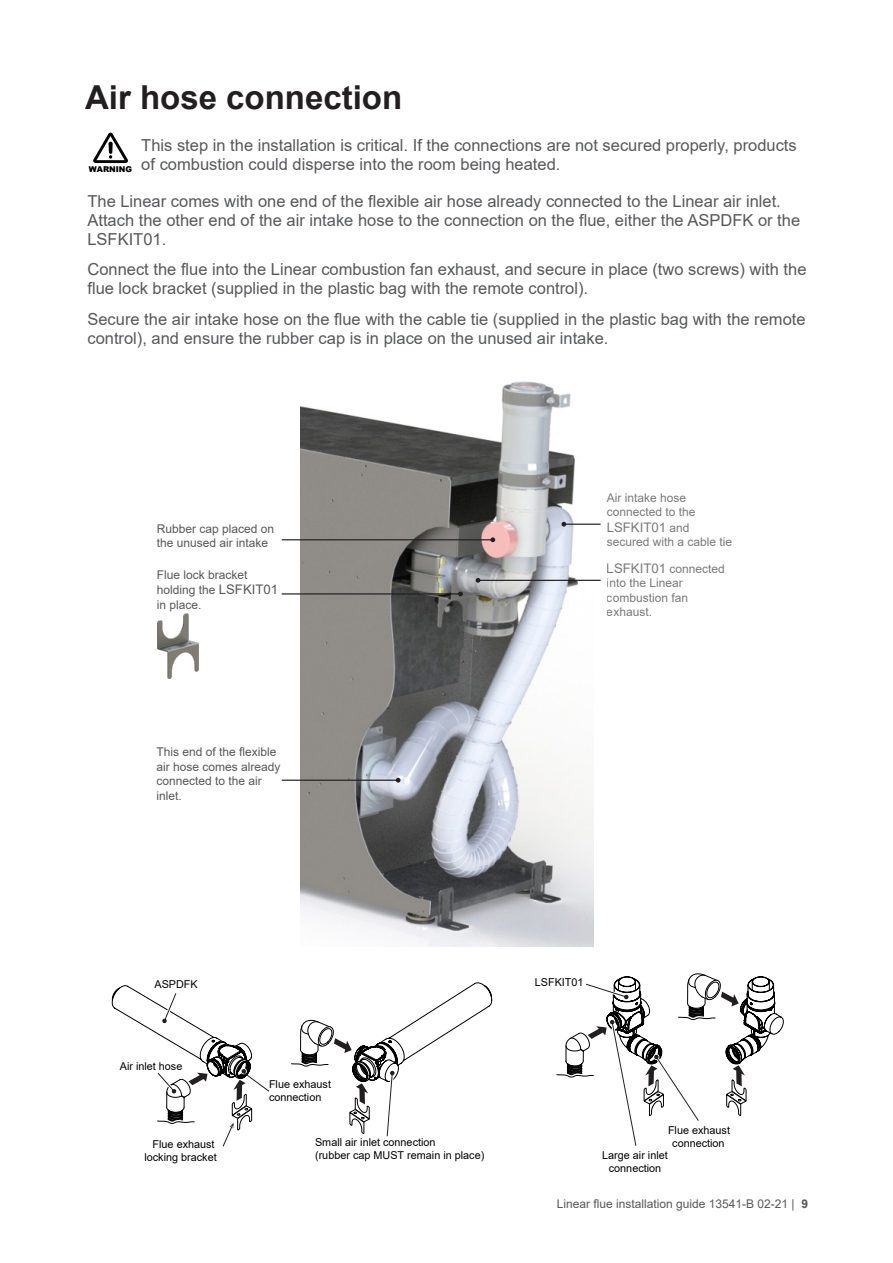
<style>
.page{position:relative;width:893px;height:1263px;background:#fff}
.page>*{position:absolute;margin:0;border:0;box-sizing:border-box;transform-origin:0 0}
._1__page_heading{font:700 33px "Arial";color:#231f20}
.t1{font:16.5px/18.8px "Arial";color:#57585a}
.t2{font:13.2px "Arial";color:#57585a}
.t3{font:12px/14.4px "Arial";color:#57585a}
.t4{font:10.8px/13px "Arial";color:#000;text-align:center}
.t5{font:900 7.95px "Arial";color:#000}
.s1{font-size:13.2px}
.s2{font-size:12px}
.s3{font-weight:700}
</style>
<div class="page">
<img style="left:301px;top:381px;width:292px;height:565px">
<hr style="left:564px;top:524px;width:37px;height:1px;background:#231f20">
<svg style="left:561px;top:522px;width:5px;height:5px"></svg>
<hr style="left:282px;top:539px;width:211px;height:1px;background:#231f20">
<svg style="left:490px;top:537px;width:5px;height:5px"></svg>
<hr style="left:282px;top:593px;width:178px;height:1px;background:#231f20">
<svg style="left:458px;top:591px;width:5px;height:5px"></svg>
<hr style="left:282px;top:780px;width:116px;height:1px;background:#231f20">
<svg style="left:396px;top:778px;width:5px;height:5px"></svg>
<hr style="left:478px;top:580px;width:123px;height:1px;background:#231f20">
<svg style="left:476px;top:578px;width:4px;height:5px"></svg>
<img style="left:158px;top:614px;width:41px;height:64px">
<svg style="left:93px;top:133px;width:35px;height:30px"></svg>
<div style="left:108px;top:142px;width:5px;height:12px;background:#000;border-radius:2px"></div>
<svg style="left:556px;top:973px;width:228px;height:173px"></svg>
<svg style="left:112px;top:985px;width:158px;height:162px"></svg>
<svg style="left:291px;top:982px;width:201px;height:155px"></svg>
<p class="_1__page_heading" style="left:85px;top:74px;width:319px">Air hose connection</p>
<p class="t1" style="left:141px;top:136px;width:657px">This step in the installation is critical. If the connections are not secured properly, products of combustion could disperse into the room being heated.</p>
<p class="t1" style="left:87px;top:192px;width:714px">The Linear comes with one end of the flexible air hose already connected to the Linear air inlet.<br>Attach the other end of the air intake hose to the connection on the flue, either the ASPDFK or the<br>LSFKIT01.</p>
<p class="t1" style="left:87px;top:260px;width:721px">Connect the flue into the Linear combustion fan exhaust, and secure in place (two screws) with the flue lock bracket (supplied in the plastic bag with the remote control).</p>
<p class="t1" style="left:87px;top:310px;width:720px">Secure the air intake hose on the flue with the cable tie (supplied in the plastic bag with the remote control), and ensure the rubber cap is in place on the unused air intake.</p>
<p class="t5" style="left:89px;top:164px;width:45px">WARNING</p>
<p class="t3" style="left:157px;top:521px;width:119px">Rubber cap placed on the unused air intake</p>
<p class="t3" style="left:157px;top:567px;width:123px;line-height:15.6px">Flue lock bracket holding the <span class="s1">LSFKIT01</span></p>
<p class="t3" style="left:157px;top:597px;width:46px">in place.</p>
<p class="t3" style="left:156px;top:745px;width:126px">This end of the flexible air hose comes already connected to the air inlet.</p>
<p class="t3" style="left:607px;top:490px;width:90px">Air intake hose connected to the</p>
<p class="t2" style="left:607px;top:518px;width:84px">LSFKIT01 <span class="s2">and</span></p>
<p class="t3" style="left:607px;top:534px;width:127px">secured with a cable tie</p>
<p class="t3" style="left:607px;top:561px;width:120px"><span class="s1">LSFKIT01</span> connected into the Linear combustion fan exhaust.</p>
<p class="t4" style="left:154px;top:977px;width:45px">ASPDFK</p>
<p class="t4" style="left:120px;top:1059px;width:64px">Air inlet hose</p>
<p class="t4" style="left:144px;top:1138px;width:74px">Flue exhaust locking bracket</p>
<p class="t4" style="left:269px;top:1078px;width:64px;text-align:left">Flue exhaust connection</p>
<p class="t4" style="left:315px;top:1136px;width:171px;text-align:left">Small air inlet connection<br>(rubber cap MUST remain in place)</p>
<p class="t4" style="left:535px;top:975px;width:50px">LSFKIT01</p>
<p class="t4" style="left:668px;top:1124px;width:64px">Flue exhaust connection</p>
<p class="t4" style="left:602px;top:1148px;width:67px">Large air inlet connection</p>
<p class="t3" style="left:557px;top:1196px;width:253px">Linear flue installation guide 13541-B 02-21 | <span class="s3">9</span></p>
</div>
